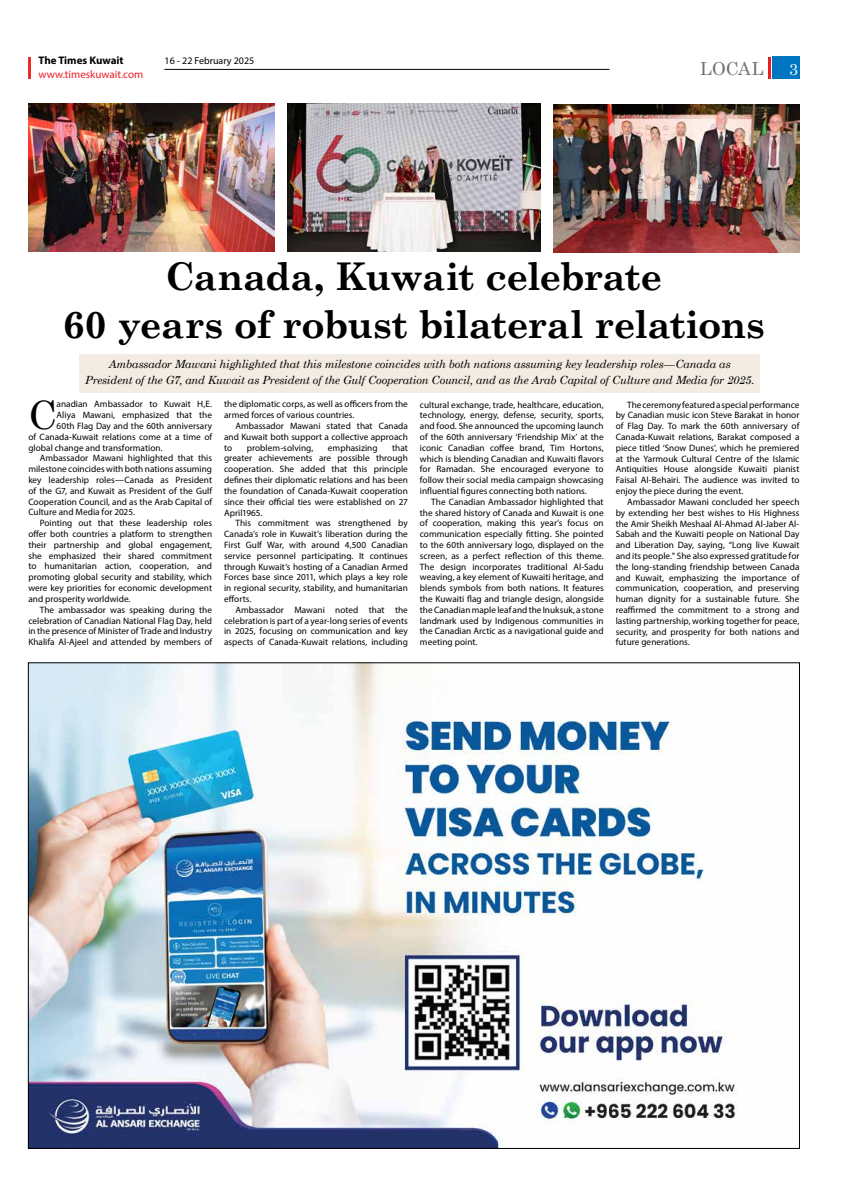
<style>
.page{position:relative;width:842px;height:1191px;background:#fff}
.page>*{position:absolute;margin:0;border:0;box-sizing:border-box;transform-origin:0 0}
.t1{font:39.2px "Century Schoolbook";color:#000}
.t2{font:700 38.2px/48px "Century Schoolbook";letter-spacing:-.02em;color:#000;text-align:center}
.t3{font:18px "Century Schoolbook";color:#6d6e71}
.t4{font:16px "Century Schoolbook";color:#fff}
.t5{font:italic 11.2px/16px "Century Schoolbook";letter-spacing:-.02em;color:#000;text-align:center}
.t6{font:11px "Myriad Pro";color:#ed1c24}
.t7{font:700 11px "Myriad Pro";color:#000}
.t8{font:10px "Myriad Pro";color:#000}
.t9{font:9.2px/10.8px "Myriad Pro";color:#000;text-align:justify}
</style>
<div class="page">
<hr style="left:28px;top:57px;width:3px;height:22px;background:#ee2d28">
<div style="left:772px;top:57px;width:27px;height:22px;background:#0076c0"></div>
<hr style="left:768px;top:57px;width:3px;height:22px;background:#ed1c24">
<hr style="left:164px;top:69px;width:445px;height:1px;background:#000">
<img style="left:30px;top:664px;width:707px;height:482px">
<div style="left:79px;top:354px;width:681px;height:39px;background:#f3ece2"></div>
<img style="left:28px;top:103px;width:246px;height:148px">
<img style="left:288px;top:103px;width:252px;height:148px">
<img style="left:553px;top:104px;width:246px;height:148px">
<p class="t7" style="left:39px;top:53px;width:87px">The Times Kuwait</p>
<p class="t8" style="left:165px;top:55px;width:91px">16 - 22 February 2025</p>
<p class="t6" style="left:39px;top:68px;width:106px">www.timeskuwait.com</p>
<h3 class="t3" style="left:700px;top:57px;width:65px">LOCAL</h3>
<h3 class="t4" style="left:789px;top:59px;width:10px">3</h3>
<h2 class="t2" style="left:63px;top:252px;width:704px">Canada, Kuwait celebrate<br>60 years of robust bilateral relations</h2>
<p class="t5" style="left:85px;top:356px;width:671px">Ambassador Mawani highlighted that this milestone coincides with both nations assuming key leadership roles—Canada as<br>President of the G7, and Kuwait as President of the Gulf Cooperation Council, and as the Arab Capital of Culture and Media for 2025.</p>
<h1 class="t1" style="left:28px;top:390px;width:30px">C</h1>
<p class="t9" style="left:57px;top:399px;width:157px">anadian Ambassador to Kuwait H,E.</p>
<p class="t9" style="left:57px;top:409px;width:157px">Aliya Mawani, emphasized that the</p>
<p class="t9" style="left:57px;top:420px;width:157px">60th Flag Day and the 60th anniversary</p>
<p class="t9" style="left:28px;top:431px;width:185px">of Canada-Kuwait relations come at a time of</p>
<p class="t9" style="left:28px;top:442px;width:136px">global change and transformation.</p>
<p class="t9" style="left:40px;top:453px;width:174px">Ambassador Mawani highlighted that this</p>
<p class="t9" style="left:28px;top:463px;width:185px">milestone coincides with both nations assuming</p>
<p class="t9" style="left:28px;top:474px;width:185px">key leadership roles—Canada as President</p>
<p class="t9" style="left:28px;top:485px;width:185px">of the G7, and Kuwait as President of the Gulf</p>
<p class="t9" style="left:28px;top:496px;width:185px">Cooperation Council, and as the Arab Capital of</p>
<p class="t9" style="left:28px;top:507px;width:108px">Culture and Media for 2025.</p>
<p class="t9" style="left:40px;top:517px;width:174px">Pointing out that these leadership roles</p>
<p class="t9" style="left:28px;top:528px;width:185px">offer both countries a platform to strengthen</p>
<p class="t9" style="left:28px;top:539px;width:185px">their partnership and global engagement,</p>
<p class="t9" style="left:28px;top:550px;width:185px">she emphasized their shared commitment</p>
<p class="t9" style="left:28px;top:561px;width:185px">to humanitarian action, cooperation, and</p>
<p class="t9" style="left:28px;top:571px;width:185px">promoting global security and stability, which</p>
<p class="t9" style="left:28px;top:582px;width:185px">were key priorities for economic development</p>
<p class="t9" style="left:28px;top:593px;width:104px">and prosperity worldwide.</p>
<p class="t9" style="left:40px;top:604px;width:174px">The ambassador was speaking during the</p>
<p class="t9" style="left:28px;top:615px;width:185px">celebration of Canadian National Flag Day, held</p>
<p class="t9" style="left:28px;top:625px;width:185px">in the presence of Minister of Trade and Industry</p>
<p class="t9" style="left:28px;top:636px;width:185px">Khalifa Al-Ajeel and attended by members of</p>
<p class="t9" style="left:224px;top:399px;width:185px">the diplomatic corps, as well as officers from the armed forces of various countries.</p>
<p class="t9" style="left:224px;top:420px;width:185px;text-indent:11px">Ambassador Mawani stated that Canada and Kuwait both support a collective approach to</p>
<p class="t9" style="left:224px;top:442px;width:185px;text-indent:168px">that greater achievements are possible through cooperation. She added that this principle defines their diplomatic relations and has been the foundation of Canada-Kuwait cooperation since their official ties were established on 27<br>April1965.</p>
<p class="t9" style="left:224px;top:517px;width:185px;text-indent:11px">This commitment was strengthened by Canada’s role in Kuwait’s liberation during the First Gulf War, with around 4,500 Canadian service personnel participating. It continues through Kuwait’s hosting of a Canadian Armed Forces base since 2011, which plays a key role in regional security, stability, and humanitarian efforts.</p>
<p class="t9" style="left:224px;top:604px;width:185px;text-indent:11px">Ambassador Mawani noted that the celebration is part of a year-long series of events in 2025, focusing on communication and key aspects of Canada-Kuwait relations, including</p>
<p class="t9" style="left:247px;top:442px;width:68px">problem-solving,</p>
<p class="t9" style="left:328px;top:442px;width:51px">emphasizing</p>
<p class="t9" style="left:420px;top:399px;width:185px">cultural exchange, trade, healthcare, education, technology, energy, defense, security, sports, and food. She announced the upcoming launch of the 60th anniversary ‘Friendship Mix’ at the iconic Canadian coffee brand, Tim Hortons, which is blending Canadian and Kuwaiti flavors for Ramadan. She encouraged everyone to follow their social media campaign showcasing influential figures connecting both nations.</p>
<p class="t9" style="left:420px;top:496px;width:185px;text-indent:11px">The Canadian Ambassador highlighted that the shared history of Canada and Kuwait is one of cooperation, making this year’s focus on communication especially fitting. She pointed to the 60th anniversary logo, displayed on the screen, as a perfect reflection of this theme.<br>The design incorporates traditional Al-Sadu weaving, a key element of Kuwaiti heritage, and blends symbols from both nations. It features the Kuwaiti flag and triangle design, alongside the Canadian maple leaf and the Inuksuk, a stone landmark used by Indigenous communities in the Canadian Arctic as a navigational guide and meeting point.</p>
<p class="t9" style="left:616px;top:399px;width:185px;text-indent:11px">The ceremony featured a special performance by Canadian music icon Steve Barakat in honor of Flag Day. To mark the 60th anniversary of Canada-Kuwait relations, Barakat composed a piece titled ‘Snow Dunes’, which he premiered at the Yarmouk Cultural Centre of the Islamic Antiquities House alongside Kuwaiti pianist Faisal Al-Behairi. The audience was invited to enjoy the piece during the event.</p>
<p class="t9" style="left:616px;top:496px;width:185px;text-indent:11px">Ambassador Mawani concluded her speech by extending her best wishes to His Highness the Amir Sheikh Meshaal Al-Ahmad Al-Jaber Al-Sabah and the Kuwaiti people on National Day and Liberation Day, saying, “Long live Kuwait and its people.” She also expressed gratitude for the long-standing friendship between Canada and Kuwait, emphasizing the importance of communication, cooperation, and preserving human dignity for a sustainable future. She reaffirmed the commitment to a strong and lasting partnership, working together for peace, security, and prosperity for both nations and future generations.</p>
</div>
